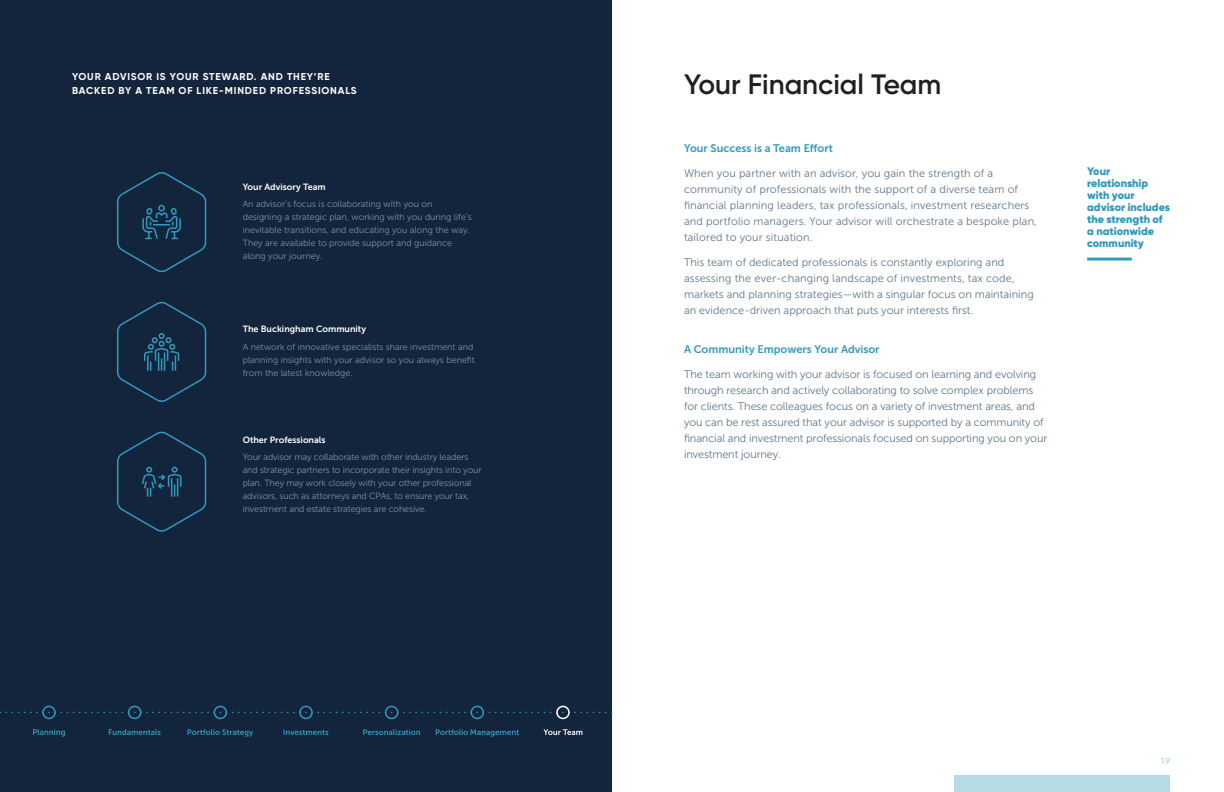
<style>
.page{position:relative;width:1224px;height:792px;background:#fff}
.page>*{position:absolute;margin:0;border:0;box-sizing:border-box;transform-origin:0 0}
.Page_Title{font:600 28px "Gilroy";color:#231f20}
.Body_Copy{font:11px/16px "Museo Sans 300";color:#61778a}
.Callout_Box{font:900 11px/12px "Gilroy";color:#3299be}
.t1{font:11px "Museo Sans 700";color:#3299be}
.Page_Title-2{font:700 10px/14px "Gilroy";letter-spacing:.085em;color:#fff}
.Body_300{font:9px/13px "Museo Sans 300";color:#7e91a0}
.t2{font:9px "Museo Sans 700";color:#fff}
.t3{font:600 9px "Gilroy";color:#b7dbe4}
</style>
<div class="page">
<div style="left:954px;top:776px;width:216px;height:16px;background:#b7dbe4"></div>
<div style="left:0;top:0;width:612px;height:792px;background:#13253c"></div>
<svg style="left:117px;top:172px;width:90px;height:101px"></svg>
<svg style="left:117px;top:301px;width:90px;height:101px"></svg>
<svg style="left:117px;top:431px;width:90px;height:101px"></svg>
<hr style="left:1087px;top:258px;width:45px;height:3px;background:#3299be">
<svg style="left:0;top:712px;width:613px;height:1px"></svg>
<div style="left:42px;top:706px;width:14px;height:13px;border:2px solid #3299be;border-radius:50%"></div>
<div style="left:556px;top:706px;width:14px;height:13px;border:2px solid #fff;border-radius:50%"></div>
<div style="left:128px;top:706px;width:13px;height:13px;border:2px solid #3299be;border-radius:50%"></div>
<div style="left:214px;top:706px;width:13px;height:13px;border:2px solid #3299be;border-radius:50%"></div>
<div style="left:299px;top:706px;width:14px;height:13px;border:2px solid #3299be;border-radius:50%"></div>
<div style="left:385px;top:706px;width:13px;height:13px;border:2px solid #3299be;border-radius:50%"></div>
<div style="left:471px;top:706px;width:13px;height:13px;border:2px solid #3299be;border-radius:50%"></div>
<svg style="left:33px;top:729px;width:32px;height:8px"></svg>
<svg style="left:109px;top:729px;width:52px;height:6px"></svg>
<svg style="left:187px;top:729px;width:66px;height:8px"></svg>
<svg style="left:284px;top:729px;width:44px;height:6px"></svg>
<svg style="left:363px;top:729px;width:57px;height:6px"></svg>
<svg style="left:436px;top:729px;width:83px;height:8px"></svg>
<svg style="left:543px;top:729px;width:40px;height:6px"></svg>
<p class="Page_Title-2" style="left:72px;top:69px;width:286px">YOUR ADVISOR IS YOUR STEWARD. AND THEY’RE<br>BACKED BY A TEAM OF LIKE-MINDED PROFESSIONALS</p>
<p class="Page_Title" style="left:684px;top:67px;width:259px">Your Financial Team</p>
<p class="t2" style="left:243px;top:182px;width:85px">Your Advisory Team</p>
<p class="Body_300" style="left:243px;top:198px;width:231px">An advisor’s focus is collaborating with you on designing a strategic plan, working with you during life’s inevitable transitions, and educating you along the way.<br>They are available to provide support and guidance along your journey.</p>
<p class="t2" style="left:243px;top:324px;width:125px">The Buckingham Community</p>
<p class="Body_300" style="left:243px;top:340px;width:234px">A network of innovative specialists share investment and planning insights with your advisor so you always benefit from the latest knowledge.</p>
<p class="t2" style="left:243px;top:434px;width:84px">Other Professionals</p>
<p class="Body_300" style="left:243px;top:451px;width:240px">Your advisor may collaborate with other industry leaders and strategic partners to incorporate their insights into your plan. They may work closely with your other professional advisors, such as attorneys and CPAs, to ensure your tax, investment and estate strategies are cohesive.</p>
<p class="t1" style="left:684px;top:142px;width:150px">Your Success is a Team Effort</p>
<p class="Body_Copy" style="left:684px;top:165px;width:355px">When you partner with an advisor, you gain the strength of a community of professionals with the support of a diverse team of financial planning leaders, tax professionals, investment researchers and portfolio managers. Your advisor will orchestrate a bespoke plan, tailored to your situation.</p>
<p class="Body_Copy" style="left:684px;top:254px;width:351px">This team of dedicated professionals is constantly exploring and assessing the ever-changing landscape of investments, tax code, markets and planning strategies—with a singular focus on maintaining an evidence-driven approach that puts your interests first.</p>
<p class="t1" style="left:684px;top:343px;width:197px">A Community Empowers Your Advisor</p>
<p class="Body_Copy" style="left:684px;top:367px;width:365px">The team working with your advisor is focused on learning and evolving through research and actively collaborating to solve complex problems for clients. These colleagues focus on a variety of investment areas, and you can be rest assured that your advisor is supported by a community of financial and investment professionals focused on supporting you on your investment journey.</p>
<p class="Callout_Box" style="left:1087px;top:165px;width:84px">Your relationship with your advisor includes the strength of a nationwide community</p>
<p class="t3" style="left:1161px;top:755px;width:11px">19</p>
</div>
